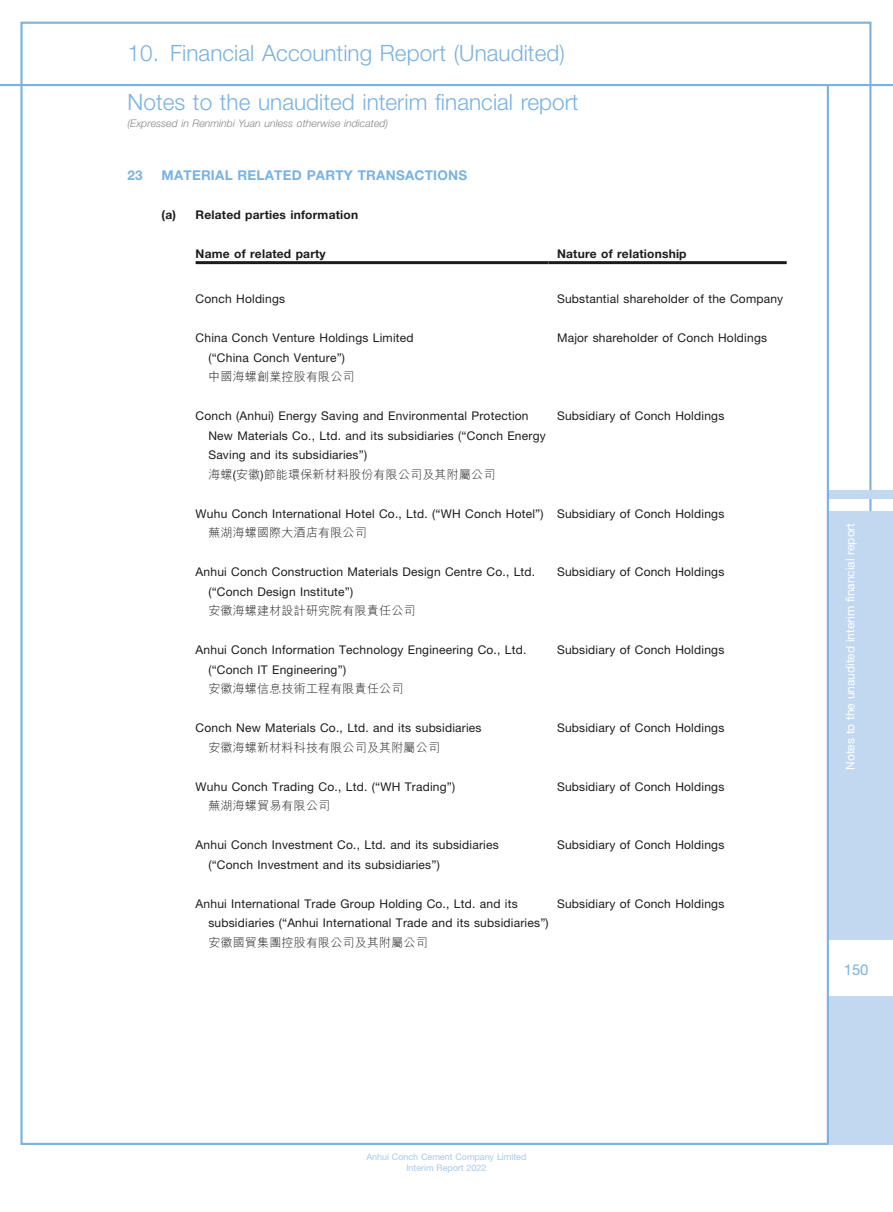
<style>
.page{position:relative;width:893px;height:1212px;background:#fff}
.page>*{position:absolute;margin:0;border:0;box-sizing:border-box;transform-origin:0 0}
.t1{font:300 22.5px "Helvetica Neue LT Std";letter-spacing:.005em;color:#7ab2e1}
.t2{font:15px "Helvetica Neue LT Std";color:#7ab2e1}
.t3{font:700 13.5px "Helvetica Neue LT Std";letter-spacing:.015em;color:#7ab2e1}
.t4{font:12px/19.5px "Helvetica Neue LT Std";letter-spacing:.015em;color:#1c1c1b}
.t5{font:300 12px "M Hei HK";letter-spacing:.015em;color:#1c1c1b}
.t6{font:700 12px "Helvetica Neue LT Std";letter-spacing:.015em;color:#1c1c1b}
.t7{font:12px "Helvetica Neue LT Std";letter-spacing:-.005em;color:#fff}
.t8{font:italic 300 10.5px "Helvetica Neue LT Std";letter-spacing:.005em;color:#878787}
.t9{font:9px/10.8px "Helvetica Neue LT Std";letter-spacing:-.005em;color:#a7c8eb;text-align:center}
.s1{font-family:"Helvetica Neue LT Std";font-weight:400}
</style>
<div class="page">
<div style="left:828px;top:511px;width:65px;height:634px;background:#c2d8f1"></div>
<div style="left:828px;top:490px;width:65px;height:9px;background:#c2d8f1"></div>
<hr style="left:0;top:84px;width:893px;height:2px;background:#7ab2e1">
<div style="left:828px;top:941px;width:65px;height:55px;background:#fff"></div>
<hr style="left:827px;top:86px;width:2px;height:1058px;background:#7ab2e1">
<hr style="left:196px;top:261px;width:353px;height:3px;background:#1c1c1b">
<hr style="left:549px;top:261px;width:238px;height:3px;background:#1c1c1b">
<h1 class="t1" style="left:128px;top:39px;width:33px">10.</h1>
<h1 class="t1" style="left:170px;top:39px;width:396px">Financial Accounting Report (Unaudited(</h1>
<h1 class="t1" style="left:128px;top:88px;width:453px">Notes to the unaudited interim financial report</h1>
<p class="t8" style="left:128px;top:117px;width:262px">(Expressed in Renminbi Yuan unless otherwise indicated(</p>
<p class="t3" style="left:128px;top:167px;width:17px">23</p>
<p class="t3" style="left:162px;top:167px;width:307px">MATERIAL RELATED PARTY TRANSACTIONS</p>
<p class="t6" style="left:162px;top:207px;width:16px">)a(</p>
<p class="t6" style="left:196px;top:207px;width:164px">Related parties information</p>
<p class="t6" style="left:196px;top:246px;width:132px">Name of related party</p>
<p class="t6" style="left:557px;top:246px;width:131px">Nature of relationship</p>
<p class="t4" style="left:196px;top:289px;width:91px">Conch Holdings</p>
<p class="t4" style="left:208px;top:328px;width:207px;text-indent:-13px">China Conch Venture Holdings Limited (“China Conch Venture (“</p>
<p class="t5" style="left:208px;top:368px;width:148px">中國海螺創業控股有限公司</p>
<p class="t4" style="left:208px;top:406px;width:339px;text-indent:-13px">Conch (Anhui) Energy Saving and Environmental Protection<br>New Materials Co., Ltd. and its subsidiaries (“Conch Energy<br>Saving and its subsidiaries (“</p>
<p class="t5" style="left:208px;top:466px;width:289px">海螺<span class="s1">(</span>安徽<span class="s1">)</span>節能環保新材料股份有限公司及其附屬公司</p>
<p class="t4" style="left:196px;top:503px;width:350px">Wuhu Conch International Hotel Co., Ltd. (“WH Conch Hotel (“</p>
<p class="t5" style="left:208px;top:524px;width:160px">蕪湖海螺國際大酒店有限公司</p>
<p class="t4" style="left:208px;top:562px;width:328px;text-indent:-13px">Anhui Conch Construction Materials Design Centre Co., Ltd. (“Conch Design Institute (“</p>
<p class="t5" style="left:208px;top:602px;width:209px">安徽海螺建材設計研究院有限責任公司</p>
<p class="t4" style="left:208px;top:640px;width:320px;text-indent:-13px">Anhui Conch Information Technology Engineering Co., Ltd. (“Conch IT Engineering (“</p>
<p class="t5" style="left:208px;top:680px;width:197px">安徽海螺信息技術工程有限責任公司</p>
<p class="t4" style="left:196px;top:718px;width:287px">Conch New Materials Co., Ltd. and its subsidiaries</p>
<p class="t5" style="left:208px;top:739px;width:233px">安徽海螺新材料科技有限公司及其附屬公司</p>
<p class="t4" style="left:196px;top:776px;width:261px">Wuhu Conch Trading Co., Ltd. (“WH Trading (“</p>
<p class="t5" style="left:208px;top:797px;width:123px">蕪湖海螺貿易有限公司</p>
<p class="t4" style="left:557px;top:289px;width:228px">Substantial shareholder of the Company</p>
<p class="t4" style="left:557px;top:328px;width:212px">Major shareholder of Conch Holdings</p>
<p class="t4" style="left:557px;top:406px;width:169px">Subsidiary of Conch Holdings</p>
<p class="t4" style="left:557px;top:503px;width:169px">Subsidiary of Conch Holdings</p>
<p class="t4" style="left:557px;top:562px;width:169px">Subsidiary of Conch Holdings</p>
<p class="t4" style="left:557px;top:640px;width:169px">Subsidiary of Conch Holdings</p>
<p class="t4" style="left:557px;top:718px;width:169px">Subsidiary of Conch Holdings</p>
<p class="t4" style="left:557px;top:776px;width:169px">Subsidiary of Conch Holdings</p>
<p class="t4" style="left:208px;top:835px;width:292px;text-indent:-13px">Anhui Conch Investment Co., Ltd. and its subsidiaries (“Conch Investment and its subsidiaries (“</p>
<p class="t4" style="left:557px;top:835px;width:169px">Subsidiary of Conch Holdings</p>
<p class="t4" style="left:208px;top:893px;width:342px;text-indent:-13px">Anhui International Trade Group Holding Co., Ltd. and its subsidiaries (“Anhui International Trade and its subsidiaries (“</p>
<p class="t5" style="left:208px;top:934px;width:221px">安徽國貿集團控股有限公司及其附屬公司</p>
<p class="t4" style="left:557px;top:893px;width:169px">Subsidiary of Conch Holdings</p>
<p class="t7" style="left:843px;top:770px;width:248px;rotate:-90deg">Notes to the unaudited interim financial report</p>
<p class="t2" style="left:844px;top:960px;width:26px">150</p>
<p class="t9" style="left:366px;top:1151px;width:161px">Anhui Conch Cement Company Limited<br>Interim Report 2022</p>
</div>
